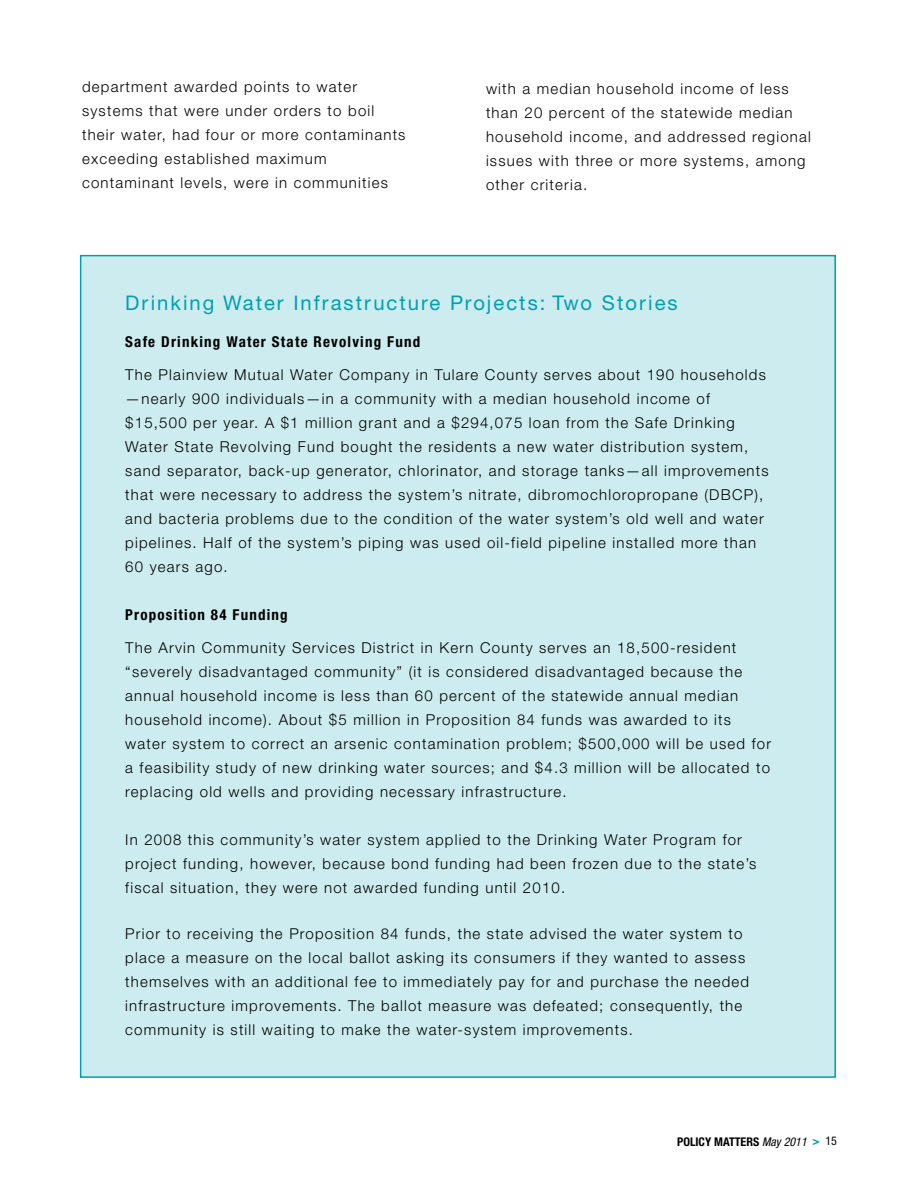
<style>
.page{position:relative;width:918px;height:1188px;background:#fff}
.page>*{position:absolute;margin:0;border:0;box-sizing:border-box;transform-origin:0 0}
.t1{font:20.25px "Helvetica Neue CE";letter-spacing:.1em;color:#00a0af}
.t2{font:300 15px/24px "Helvetica Neue";letter-spacing:.08em;color:#000}
.t3{font:700 condensed 15px "Helvetica Neue";letter-spacing:.08em;color:#000}
.t4{font:700 condensed 12px "Helvetica Neue";color:#000}
.t5{font:italic condensed 12px "Helvetica Neue";color:#000}
.s1{font-weight:700;font-style:normal;color:#00a0af}
.s2{font-style:normal}
</style>
<div class="page">
<div style="left:80px;top:255px;width:756px;height:823px;background:#ccecef;border:2px solid #00a0af"></div>
<p class="t2" style="left:82px;top:74px;width:325px">department awarded points to water systems that were under orders to boil their water, had four or more contaminants exceeding established maximum contaminant levels, were in communities</p>
<p class="t2" style="left:486px;top:76px;width:326px">with a median household income of less than 20 percent of the statewide median household income, and addressed regional issues with three or more systems, among other criteria.</p>
<h1 class="t1" style="left:125px;top:290px;width:554px">Drinking Water Infrastructure Projects: Two Stories</h1>
<p class="t3" style="left:125px;top:333px;width:296px">Safe Drinking Water State Revolving Fund</p>
<p class="t2" style="left:125px;top:362px;width:645px">The Plainview Mutual Water Company in Tulare County serves about 190 households —nearly 900 individuals—in a community with a median household income of $15,500 per year. A $1 million grant and a $294,075 loan from the Safe Drinking Water State Revolving Fund bought the residents a new water distribution system, sand separator, back-up generator, chlorinator, and storage tanks—all improvements that were necessary to address the system’s nitrate, dibromochloropropane (DBCP), and bacteria problems due to the condition of the water system’s old well and water pipelines. Half of the system’s piping was used oil-field pipeline installed more than 60 years ago.</p>
<p class="t3" style="left:125px;top:606px;width:164px">Proposition 84 Funding</p>
<p class="t2" style="left:125px;top:635px;width:647px">The Arvin Community Services District in Kern County serves an 18,500-resident “severely disadvantaged community” (it is considered disadvantaged because the annual household income is less than 60 percent of the statewide annual median household income). About $5 million in Proposition 84 funds was awarded to its water system to correct an arsenic contamination problem; $500,000 will be used for a feasibility study of new drinking water sources; and $4.3 million will be allocated to replacing old wells and providing necessary infrastructure.</p>
<p class="t2" style="left:125px;top:827px;width:633px">In 2008 this community’s water system applied to the Drinking Water Program for project funding, however, because bond funding had been frozen due to the state’s fiscal situation, they were not awarded funding until 2010.</p>
<p class="t2" style="left:125px;top:921px;width:625px">Prior to receiving the Proposition 84 funds, the state advised the water system to place a measure on the local ballot asking its consumers if they wanted to assess themselves with an additional fee to immediately pay for and purchase the needed infrastructure improvements. The ballot measure was defeated; consequently, the community is still waiting to make the water-system improvements.</p>
<p class="t4" style="left:677px;top:1134px;width:71px">POLICY MATTERS</p>
<p class="t5" style="left:762px;top:1135px;width:76px">May 2011 <span class="s1">&gt;</span> <span class="s2">15</span></p>
</div>
